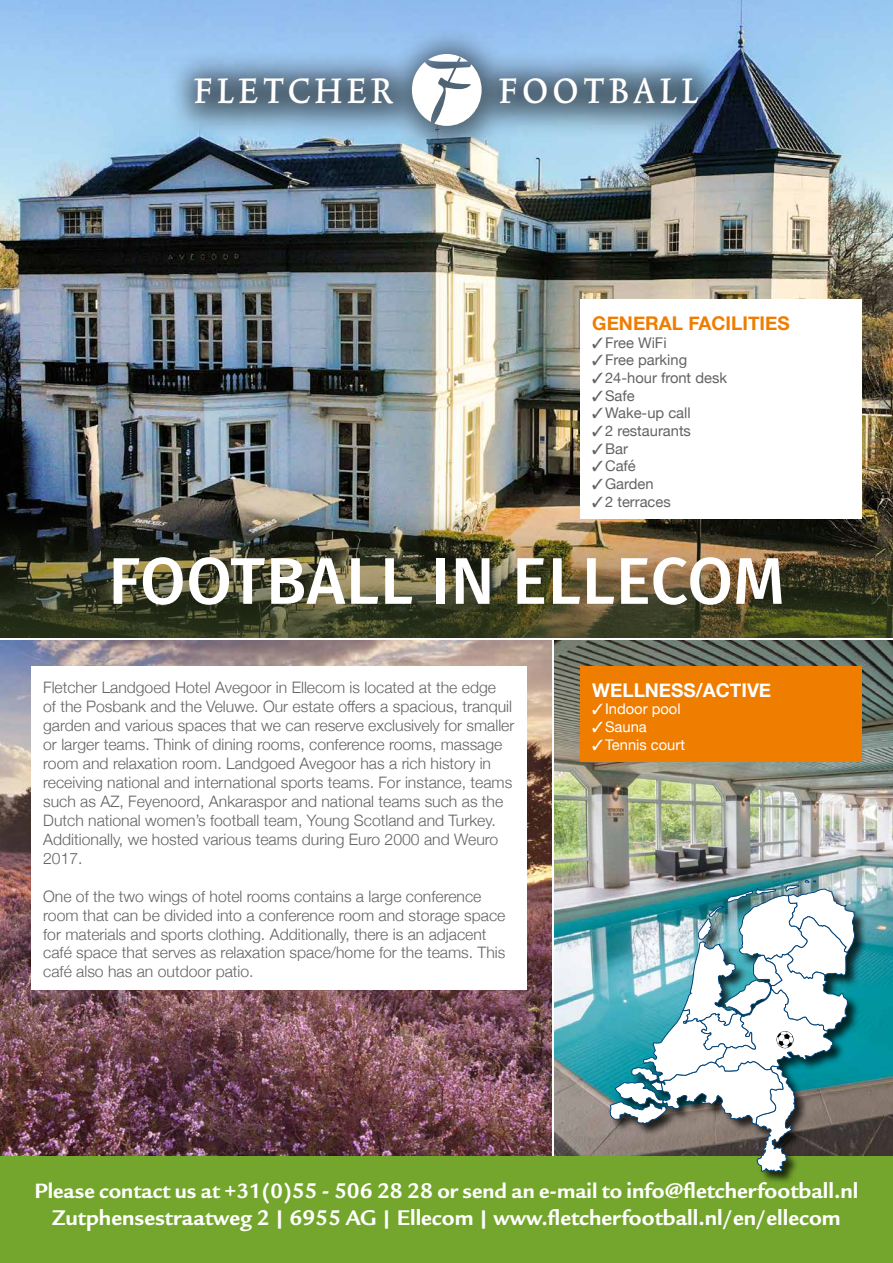
<style>
.page{position:relative;width:893px;height:1263px;background:#fff}
.page>*{position:absolute;margin:0;border:0;box-sizing:border-box;transform-origin:0 0}
.t1{font:500 66px "Fira Sans";letter-spacing:.01em;color:#fff}
.t2{font:42px "Trinite No 2 Med Con";letter-spacing:.125em;color:#fff}
.t3{font:700 23.1px "Legacy Sans ITC Std";color:#fff}
.t4{font:700 22.5px "Legacy Sans ITC Std";color:#fff}
.t5{font:700 18.9px "Helvetica Neue";color:#ef7d00}
.t6{font:700 18.9px "Helvetica Neue";color:#fff}
.t7{font:300 15.75px/18.9px "Helvetica Neue";color:#646363}
.t8{font:14.7px "Helvetica Neue";color:#646363}
.t9{font:14.7px "Helvetica Neue";color:#fff}
.s1{font-size:23.1px}
</style>
<div class="page">
<img style="left:0;top:640px;width:552px;height:516px">
<img style="left:0;top:0;width:893px;height:509px">
<img style="left:555px;top:640px;width:338px;height:516px">
<div style="left:580px;top:666px;width:282px;height:95px;background:#ef7d00"></div>
<img style="left:0;top:509px;width:893px;height:128px">
<div style="left:31px;top:666px;width:495px;height:323px;background:#fff"></div>
<div style="left:580px;top:299px;width:282px;height:220px;background:#fff"></div>
<div style="left:166px;top:27px;width:565px;height:134px;background:#000;opacity:.52"></div>
<svg style="left:412px;top:54px;width:70px;height:72px"></svg>
<div style="left:0;top:1156px;width:893px;height:107px;background:#74a62d"></div>
<div style="left:610px;top:880px;width:257px;height:304px;background:#000;opacity:.75"></div>
<img style="left:609px;top:880px;width:246px;height:292px">
<h2 class="t2" style="left:194px;top:72px;width:200px">FLETCHER</h2>
<h2 class="t2" style="left:499px;top:72px;width:200px">FOOTBALL</h2>
<p class="t5" style="left:592px;top:308px;width:199px">GENERAL FACILITIES</p>
<p class="t8" style="left:592px;top:332px;width:76px">✓Free WiFi</p>
<p class="t8" style="left:592px;top:349px;width:96px">✓Free parking</p>
<p class="t8" style="left:592px;top:367px;width:136px">✓24-hour front desk</p>
<p class="t8" style="left:592px;top:385px;width:44px">✓Safe</p>
<p class="t8" style="left:592px;top:402px;width:100px">✓Wake-up call</p>
<p class="t8" style="left:592px;top:420px;width:100px">✓2 restaurants</p>
<p class="t8" style="left:592px;top:438px;width:37px">✓Bar</p>
<p class="t8" style="left:592px;top:455px;width:45px">✓Café</p>
<p class="t8" style="left:592px;top:473px;width:63px">✓Garden</p>
<p class="t8" style="left:592px;top:491px;width:80px">✓2 terraces</p>
<h1 class="t1" style="left:108px;top:528px;width:678px">FOOTBALL IN ELLECOM</h1>
<p class="t7" style="left:43px;top:677px;width:473px">Fletcher Landgoed Hotel Avegoor in Ellecom is located at the edge<br>of the Posbank and the Veluwe. Our estate offers a spacious, tranquil garden and various spaces that we can reserve exclusively for smaller or larger teams. Think of dining rooms, conference rooms, massage room and relaxation room. Landgoed Avegoor has a rich history in receiving national and international sports teams. For instance, teams such as AZ, Feyenoord, Ankaraspor and national teams such as the Dutch national women’s football team, Young Scotland and Turkey.<br>Additionally, we hosted various teams during Euro 2000 and Weuro 2017.</p>
<p class="t7" style="left:43px;top:885px;width:464px">One of the two wings of hotel rooms contains a large conference room that can be divided into a conference room and storage space for materials and sports clothing. Additionally, there is an adjacent café space that serves as relaxation space/home for the teams. This café also has an outdoor patio.</p>
<p class="t6" style="left:592px;top:675px;width:180px">WELLNESS/ACTIVE</p>
<p class="t9" style="left:592px;top:698px;width:90px">✓Indoor pool</p>
<p class="t9" style="left:592px;top:716px;width:56px">✓Sauna</p>
<p class="t9" style="left:592px;top:734px;width:94px">✓Tennis court</p>
<h3 class="t4" style="left:34px;top:1177px;width:825px">Please contact us at +31(0)<span class="s1">55 - 506 28 28</span> or send an e-mail to <span class="s1">info@fletcherfootball.nl</span></h3>
<h3 class="t3" style="left:52px;top:1205px;width:790px">Zutphensestraatweg 2 | 6955 AG | Ellecom | www.fletcherfootball.nl/en/ellecom</h3>
</div>
